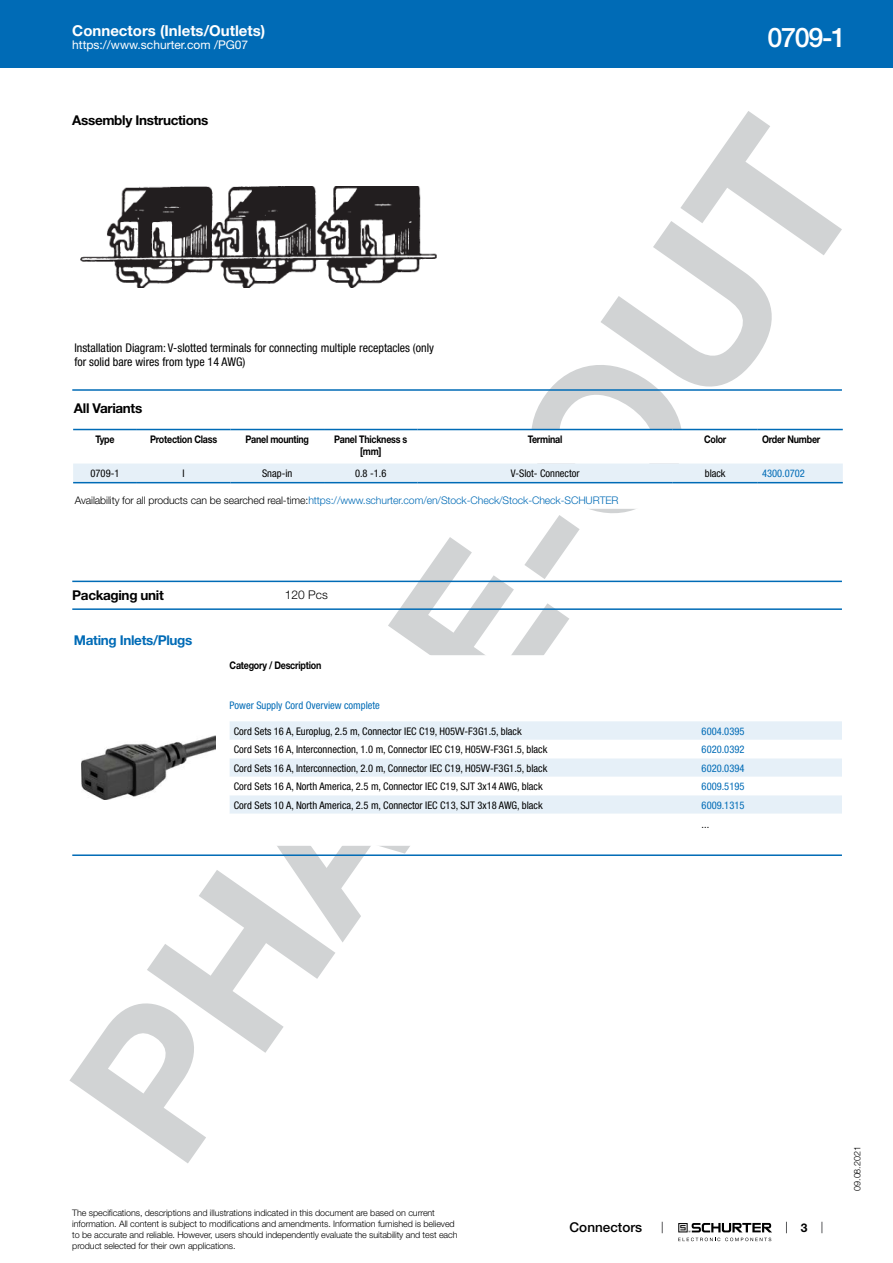
<style>
.page{position:relative;width:893px;height:1263px;background:#fff}
.page>*{position:absolute;margin:0;border:0;box-sizing:border-box;transform-origin:0 0}
.t1{font:700 202.5px "Helvetica Neue LT";color:#d1d3d4}
.t2{font:500 27px "Helvetica Neue LT";color:#fff}
.t3{font:700 15px "Helvetica Neue LT";color:#fff}
.t4{font:700 13.5px "Helvetica Neue LT";letter-spacing:-.025em;color:#000}
.t5{font:700 13.5px "Helvetica Neue LT";letter-spacing:-.025em;color:#006bb6}
.t6{font:500 13.5px "Helvetica Neue LT";color:#000}
.t7{font:condensed 12px/14.4px "Helvetica Neue LT";color:#000}
.t8{font:12px "Helvetica Neue LT";color:#fff}
.t9{font:300 12px "Helvetica Neue LT";color:#000}
.t10{font:700 12px "Helvetica Neue LT";color:#000}
.t11{font:condensed 10.5px "Helvetica Neue LT";color:#000}
.t12{font:300 10.5px "Helvetica Neue LT";letter-spacing:-.01em;color:#006bb6}
.t13{font:700 10.5px/12.6px "Helvetica Neue LT";letter-spacing:-.025em;color:#000;text-align:center;scale:.85 1}
.t14{font:condensed 10.5px "Helvetica Neue LT";color:#006bb6}
.t15{font:300 9px/10.8px "Helvetica Neue LT";letter-spacing:-.01em;color:#000}
.s1{color:#000}
</style>
<div class="page">
<svg style="left:678px;top:1223px;width:94px;height:18px"></svg>
<div style="left:0;top:0;width:893px;height:68px;background:#006bb6"></div>
<img style="left:80px;top:187px;width:357px;height:100px">
<hr style="left:72px;top:389px;width:770px;height:2px;background:#006bb6">
<svg style="left:73px;top:430px;width:770px;height:54px"></svg>
<svg style="left:73px;top:463px;width:770px;height:19px;background:#e5eff7"></svg>
<hr style="left:73px;top:429px;width:64px;height:1px;background:#006bb6">
<hr style="left:137px;top:429px;width:93px;height:1px;background:#006bb6">
<hr style="left:230px;top:429px;width:94px;height:1px;background:#006bb6">
<hr style="left:324px;top:429px;width:94px;height:1px;background:#006bb6">
<hr style="left:418px;top:429px;width:255px;height:1px;background:#006bb6">
<hr style="left:673px;top:429px;width:85px;height:1px;background:#006bb6">
<hr style="left:758px;top:429px;width:85px;height:1px;background:#006bb6">
<hr style="left:73px;top:482px;width:64px;height:1px;background:#006bb6">
<hr style="left:137px;top:482px;width:93px;height:1px;background:#006bb6">
<hr style="left:230px;top:482px;width:94px;height:1px;background:#006bb6">
<hr style="left:324px;top:482px;width:94px;height:1px;background:#006bb6">
<hr style="left:418px;top:482px;width:255px;height:1px;background:#006bb6">
<hr style="left:673px;top:482px;width:85px;height:1px;background:#006bb6">
<hr style="left:758px;top:482px;width:85px;height:1px;background:#006bb6">
<hr style="left:72px;top:581px;width:770px;height:1px;background:#006bb6">
<hr style="left:72px;top:608px;width:770px;height:2px;background:#006bb6">
<img style="left:82px;top:735px;width:134px;height:65px">
<div style="left:230px;top:721px;width:612px;height:19px;background:#e6f0f8"></div>
<svg style="left:230px;top:758px;width:612px;height:56px;fill:#e6f0f8"></svg>
<hr style="left:72px;top:854px;width:770px;height:2px;background:#006bb6">
<h3 class="t3" style="left:72px;top:21px;width:195px">Connectors (Inlets/Outlets)</h3>
<p class="t8" style="left:72px;top:38px;width:178px">https://www.schurter.com /PG07</p>
<h2 class="t2" style="left:767px;top:21px;width:80px">0709-1</h2>
<h1 class="t1" style="left:18px;top:1062px;width:1202px;rotate:-55deg">PHASE-OUT</h1>
<p class="t4" style="left:72px;top:112px;width:138px">Assembly Instructions</p>
<p class="t7" style="left:74px;top:340px;width:361px">Installation Diagram: V-slotted terminals for connecting multiple receptacles (only for solid bare wires from type 14 AWG)</p>
<p class="t4" style="left:74px;top:399px;width:70px">All Variants</p>
<p class="t13" style="left:95px;top:433px;width:24px">Type</p>
<p class="t13" style="left:150px;top:433px;width:80px">Protection Class</p>
<p class="t13" style="left:245px;top:433px;width:76px">Panel mounting</p>
<p class="t13" style="left:334px;top:433px;width:88px">Panel Thickness s [mm]</p>
<p class="t13" style="left:528px;top:433px;width:42px">Terminal</p>
<p class="t13" style="left:704px;top:433px;width:28px">Color</p>
<p class="t13" style="left:762px;top:433px;width:70px">Order Number</p>
<p class="t11" style="left:91px;top:467px;width:30px">0709-1</p>
<p class="t11" style="left:183px;top:467px;width:4px">I</p>
<p class="t11" style="left:262px;top:467px;width:32px">Snap-in</p>
<p class="t11" style="left:355px;top:467px;width:33px">0.8 -1.6</p>
<p class="t11" style="left:511px;top:467px;width:70px">V-Slot- Connector</p>
<p class="t11" style="left:705px;top:467px;width:22px">black</p>
<p class="t14" style="left:762px;top:467px;width:44px">4300.0702</p>
<p class="t12" style="left:75px;top:494px;width:545px"><span class="s1">Availability for all products can be searched real-time:</span>https://www.schurter.com/en/Stock-Check/Stock-Check-SCHURTER</p>
<p class="t4" style="left:72px;top:586px;width:93px">Packaging unit</p>
<p class="t9" style="left:285px;top:587px;width:44px">120 Pcs</p>
<p class="t5" style="left:74px;top:632px;width:120px">Mating Inlets/Plugs</p>
<p class="t13" style="left:230px;top:658px;width:109px">Category / Description</p>
<p class="t14" style="left:230px;top:699px;width:152px">Power Supply Cord Overview complete</p>
<p class="t11" style="left:234px;top:725px;width:289px">Cord Sets 16 A, Europlug, 2.5 m, Connector IEC C19, H05VV-F3G1.5, black</p>
<p class="t14" style="left:702px;top:725px;width:44px">6004.0395</p>
<p class="t11" style="left:234px;top:743px;width:315px">Cord Sets 16 A, Interconnection, 1.0 m, Connector IEC C19, H05VV-F3G1.5, black</p>
<p class="t14" style="left:702px;top:743px;width:44px">6020.0392</p>
<p class="t11" style="left:234px;top:762px;width:315px">Cord Sets 16 A, Interconnection, 2.0 m, Connector IEC C19, H05VV-F3G1.5, black</p>
<p class="t14" style="left:702px;top:762px;width:44px">6020.0394</p>
<p class="t11" style="left:234px;top:780px;width:310px">Cord Sets 16 A, North America, 2.5 m, Connector IEC C19, SJT 3x14 AWG, black</p>
<p class="t14" style="left:702px;top:780px;width:44px">6009.5195</p>
<p class="t11" style="left:234px;top:799px;width:310px">Cord Sets 10 A, North America, 2.5 m, Connector IEC C13, SJT 3x18 AWG, black</p>
<p class="t14" style="left:702px;top:799px;width:44px">6009.1315</p>
<p class="t11" style="left:702px;top:818px;width:9px">...</p>
<p class="t15" style="left:852px;top:1191px;width:46px;rotate:-90deg">09.08.2021</p>
<p class="t15" style="left:72px;top:1207px;width:387px">The specifications, descriptions and illustrations indicated in this document are based on current information. All content is subject to modifications and amendments. Information furnished is believed to be accurate and reliable. However, users should independently evaluate the suitability and test each product selected for their own applications.</p>
<p class="t6" style="left:570px;top:1219px;width:74px">Connectors</p>
<p class="t10" style="left:801px;top:1220px;width:8px">3</p>
</div>
